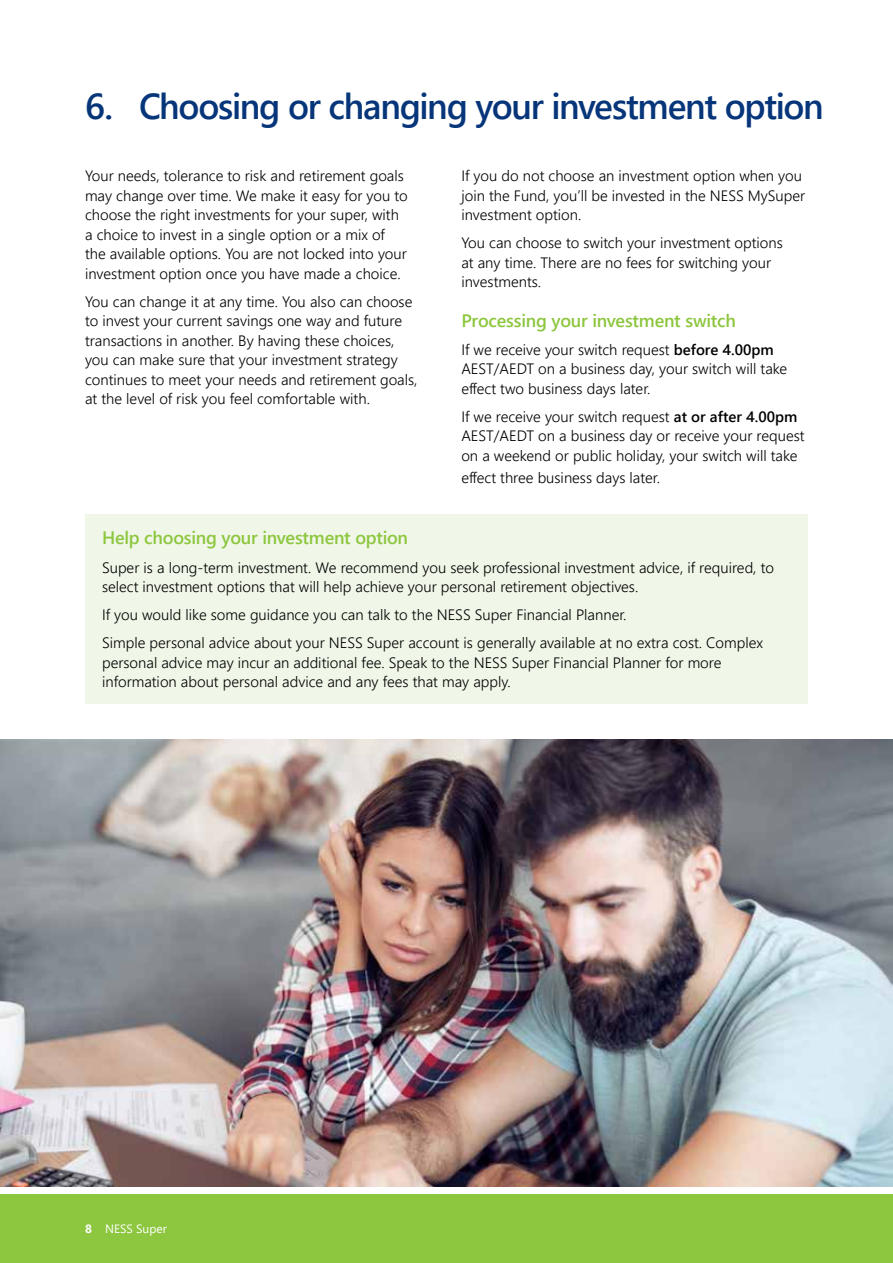
<style>
.page{position:relative;width:893px;height:1263px;background:#fff}
.page>*{position:absolute;margin:0;border:0;box-sizing:border-box;transform-origin:0 0}
.t1{font:600 36px "Segoe UI";letter-spacing:-.035em;color:#06357a}
.t2{font:600 18px "Segoe UI";letter-spacing:-.015em;color:#8dc63f}
.t3{font:300 15px/19.5px "Segoe UI";color:#000}
.t4{font:12px "Segoe UI";color:#fff}
.s1{font-weight:600}
.s2{font-weight:700}
</style>
<div class="page">
<div style="left:0;top:1194px;width:893px;height:69px;background:#8dc63f"></div>
<div style="left:85px;top:514px;width:723px;height:190px;background:#f0f7e8"></div>
<img style="left:0;top:739px;width:893px;height:447px">
<h1 class="t1" style="left:85px;top:72px;width:740px">6. Choosing or changing your investment option</h1>
<p class="t3" style="left:85px;top:164px;width:324px">Your needs, tolerance to risk and retirement goals may change over time. We make it easy for you to choose the right investments for your super, with a choice to invest in a single option or a mix of the available options. You are not locked into your investment option once you have made a choice.</p>
<p class="t3" style="left:85px;top:290px;width:334px">You can change it at any time. You also can choose to invest your current savings one way and future transactions in another. By having these choices, you can make sure that your investment strategy continues to meet your needs and retirement goals, at the level of risk you feel comfortable with.</p>
<p class="t3" style="left:461px;top:164px;width:345px">If you do not choose an investment option when you join the Fund, you’ll be invested in the NESS MySuper investment option.</p>
<p class="t3" style="left:461px;top:231px;width:323px">You can choose to switch your investment options at any time. There are no fees for switching your investments.</p>
<p class="t2" style="left:461px;top:303px;width:276px">Processing your investment switch</p>
<p class="t3" style="left:461px;top:338px;width:327px">If we receive your switch request <span class="s1">before 4.00pm<br></span>AEST/AEDT on a business day, your switch will take effect two business days later.</p>
<p class="t3" style="left:461px;top:405px;width:345px">If we receive your switch request <span class="s1">at or after 4.00pm<br></span>AEST/AEDT on a business day or receive your request on a weekend or public holiday, your switch will take</p>
<p class="t3" style="left:461px;top:466px;width:200px">effect three business days later.</p>
<p class="t2" style="left:102px;top:521px;width:308px">Help choosing your investment option</p>
<p class="t3" style="left:102px;top:556px;width:673px">Super is a long-term investment. We recommend you seek professional investment advice, if required, to select investment options that will help achieve your personal retirement objectives.</p>
<p class="t3" style="left:102px;top:599px;width:663px;line-height:28px">If you would like some guidance you can talk to the NESS Super Financial Planner.<br>Simple personal advice about your NESS Super account is generally available at no extra cost. Complex</p>
<p class="t3" style="left:102px;top:651px;width:621px">personal advice may incur an additional fee. Speak to the NESS Super Financial Planner for more information about personal advice and any fees that may apply.</p>
<p class="t4" style="left:85px;top:1218px;width:83px"><span class="s2">8</span> NESS Super</p>
</div>
